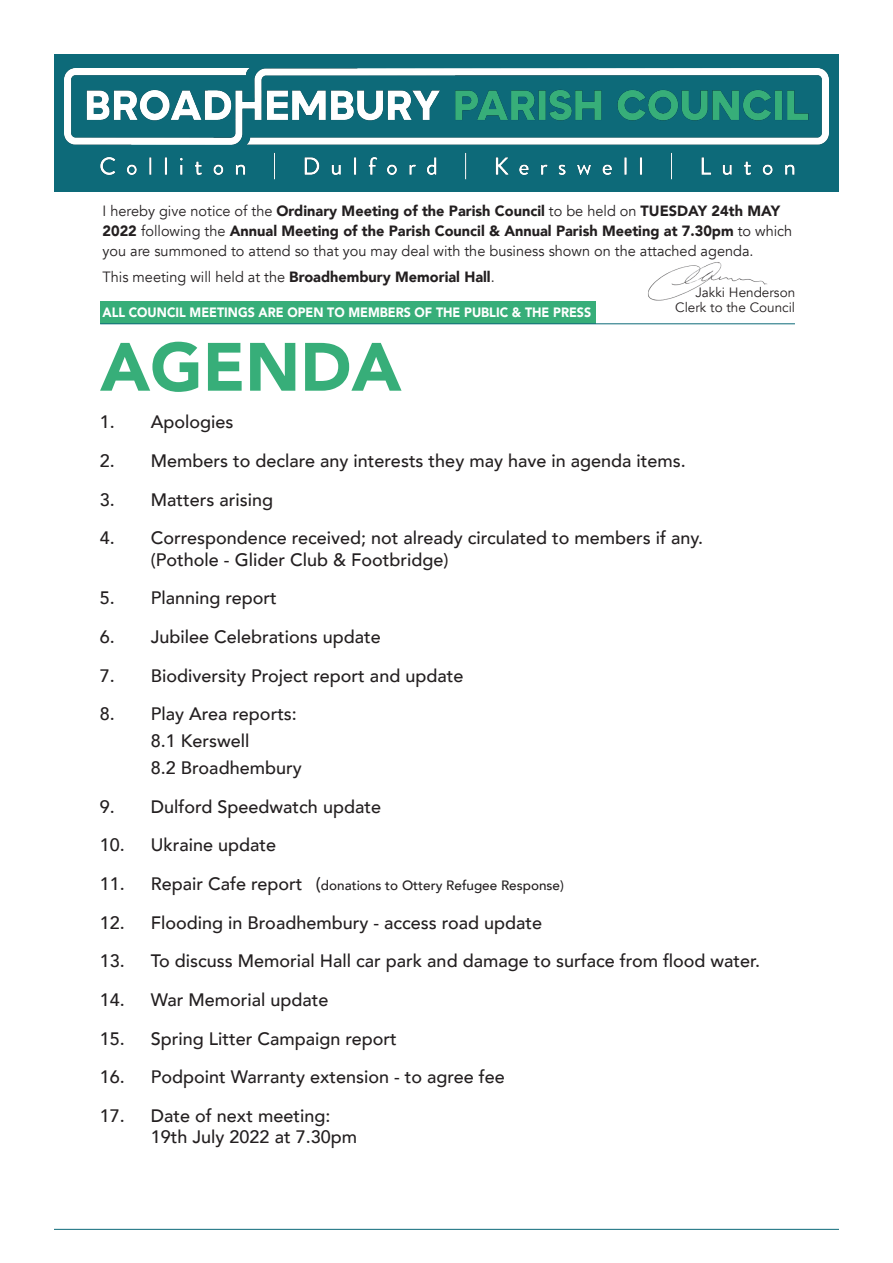
<style>
.page{position:relative;width:893px;height:1263px;background:#fff}
.page>*{position:absolute;margin:0;border:0;box-sizing:border-box;transform-origin:0 0}
.t1{font:900 67.5px "Avenir";color:#37ae79}
.t2{font:500 18px/21.6px "Avenir";color:#231f20}
.t3{font:14.85px/19.8px "Avenir";color:#231f20}
.t4{font:900 13.5px "Avenir";color:#fff;scale:.92 1}
.t5{font:500 13.5px "Avenir";color:#231f20}
.t6{font:13.5px/15px "Avenir";color:#231f20;text-align:right}
.s1{font-weight:900}
.s2{font-size:18px}
</style>
<div class="page">
<div style="left:100px;top:301px;width:495px;height:23px;background:#37ae79"></div>
<img style="left:648px;top:262px;width:119px;height:39px">
<div style="left:54px;top:54px;width:785px;height:137px;background:#0d6a79"></div>
<img style="left:65px;top:68px;width:763px;height:112px">
<hr style="left:100px;top:323px;width:695px;height:1px;background:#0d6a79">
<hr style="left:54px;top:1229px;width:785px;height:1px;background:#0d6a79">
<p class="t3" style="left:102px;top:201px;width:691px">I hereby give notice of the <span class="s1">Ordinary Meeting of the Parish Council</span> to be held on <span class="s1">TUESDAY 24th MAY<br>2022</span> following the <span class="s1">Annual Meeting of the Parish Council &amp; Annual Parish Meeting at 7.30pm</span> to which you are summoned to attend so that you may deal with the business shown on the attached agenda.</p>
<p class="t3" style="left:102px;top:267px;width:394px">This meeting will held at the <span class="s1">Broadhembury Memorial Hall</span>.</p>
<p class="t6" style="left:675px;top:285px;width:121px">Jakki Henderson<br>Clerk to the Council</p>
<p class="t4" style="left:102px;top:300px;width:533px">ALL COUNCIL MEETINGS ARE OPEN TO MEMBERS OF THE PUBLIC &amp; THE PRESS</p>
<p class="t1" style="left:100px;top:309px;width:303px">AGENDA</p>
<p class="t2" style="left:100px;top:410px;width:135px">1. Apologies</p>
<p class="t2" style="left:100px;top:449px;width:587px">2. Members to declare any interests they may have in agenda items.</p>
<p class="t2" style="left:100px;top:487px;width:175px">3. Matters arising</p>
<p class="t2" style="left:151px;top:526px;width:554px;text-indent:-51px">4. Correspondence received; not already circulated to members if any. (Pothole - Glider Club &amp; Footbridge)</p>
<p class="t2" style="left:100px;top:586px;width:179px">5. Planning report</p>
<p class="t2" style="left:100px;top:625px;width:283px">6. Jubilee Celebrations update</p>
<p class="t2" style="left:100px;top:664px;width:365px">7. Biodiversity Project report and update</p>
<p class="t2" style="left:151px;top:699px;width:152px;line-height:27px;text-indent:-51px">8. Play Area reports:<br>8.1 Kerswell<br>8.2 Broadhembury</p>
<p class="t2" style="left:100px;top:795px;width:283px">9. Dulford Speedwatch update</p>
<p class="t2" style="left:100px;top:833px;width:178px">10. Ukraine update</p>
<p class="t5" style="left:100px;top:874px;width:465px"><span class="s2">11. Repair Cafe report (</span>donations to Ottery Refugee Response)</p>
<p class="t2" style="left:100px;top:911px;width:444px">12. Flooding in Broadhembury - access road update</p>
<p class="t2" style="left:100px;top:949px;width:662px">13. To discuss Memorial Hall car park and damage to surface from flood water.</p>
<p class="t2" style="left:100px;top:988px;width:230px">14. War Memorial update</p>
<p class="t2" style="left:100px;top:1026px;width:299px">15. Spring Litter Campaign report</p>
<p class="t2" style="left:100px;top:1065px;width:406px">16. Podpoint Warranty extension - to agree fee</p>
<p class="t2" style="left:151px;top:1104px;width:208px;text-indent:-51px">17. Date of next meeting:<br>19th July 2022 at 7.30pm</p>
</div>
